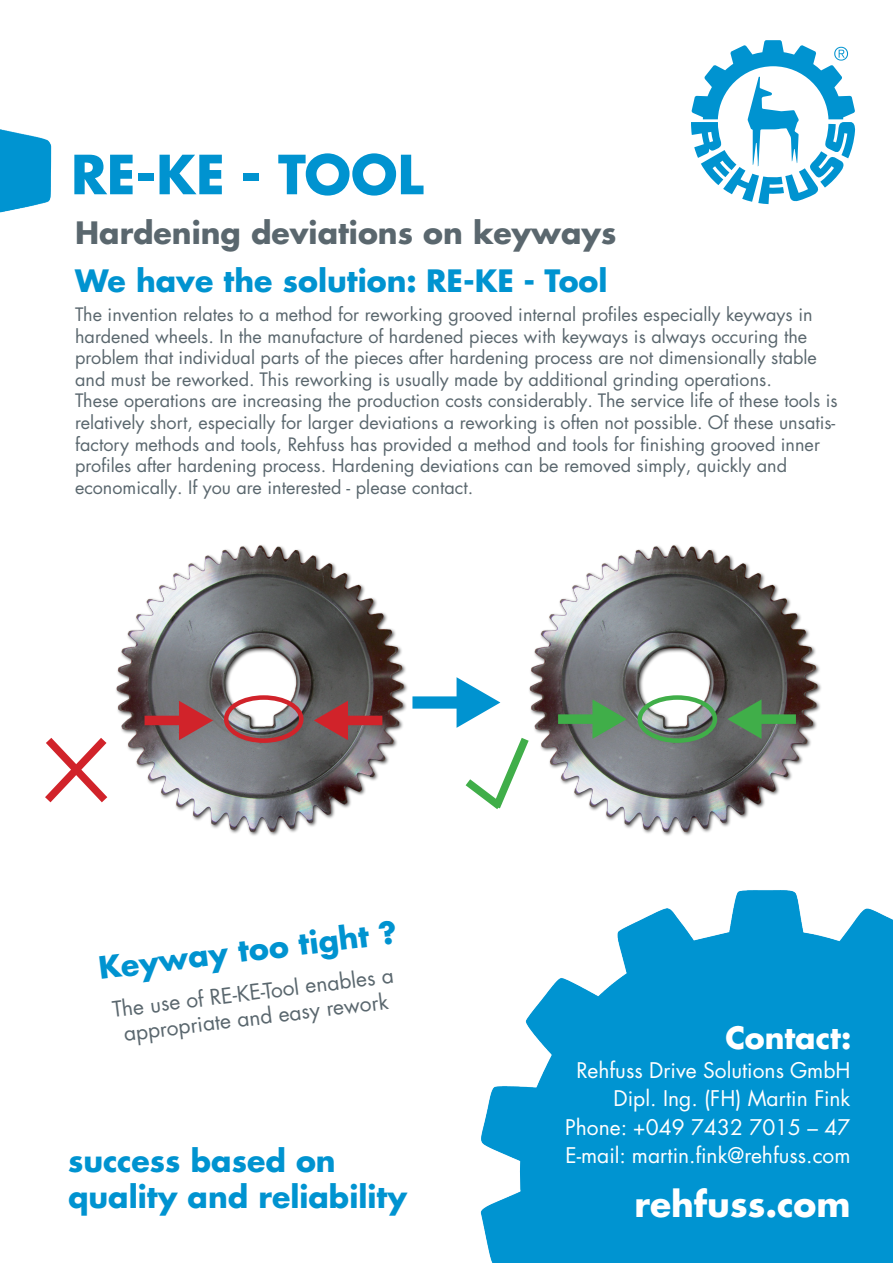
<style>
.page{position:relative;width:893px;height:1263px;background:#fff}
.page>*{position:absolute;margin:0;border:0;box-sizing:border-box;transform-origin:0 0}
.t1{font:700 52.5px "Futura LT Pro";color:#0093d0}
.t2{font:700 34.5px "Futura LT Pro";color:#fff}
.t3{font:700 30px/36px "Futura LT Pro";color:#0093d0}
.t4{font:700 30px "Futura LT Pro";color:#5a676e}
.t5{font:700 30px "Futura LT Pro";color:#fff}
.t6{font:21px/28.5px "Futura LT Pro";color:#fff;text-align:right}
.t7{font:21px/25.2px "Futura LT Pro";color:#5a676e;text-align:center}
.t8{font:18px/21.6px "Futura LT Pro";color:#5a676e}
</style>
<div class="page">
<img style="left:480px;top:890px;width:413px;height:373px">
<img style="left:0;top:129px;width:52px;height:84px">
<svg style="left:691px;top:40px;width:164px;height:164px"></svg>
<img style="left:116px;top:545px;width:292px;height:291px">
<div style="left:224px;top:695px;width:80px;height:48px;border:4px solid #d1232a;border-radius:50%"></div>
<svg style="left:145px;top:701px;width:68px;height:39px"></svg>
<svg style="left:314px;top:701px;width:68px;height:39px"></svg>
<img style="left:530px;top:545px;width:291px;height:291px">
<div style="left:637px;top:695px;width:80px;height:48px;border:4px solid #40ae49;border-radius:50%"></div>
<svg style="left:558px;top:699px;width:69px;height:40px"></svg>
<svg style="left:727px;top:699px;width:69px;height:40px"></svg>
<svg style="left:45px;top:738px;width:63px;height:65px"></svg>
<svg style="left:412px;top:677px;width:123px;height:140px"></svg>
<h1 class="t1" style="left:71px;top:134px;width:354px">RE-KE - TOOL</h1>
<h3 class="t4" style="left:75px;top:210px;width:543px">Hardening deviations on keyways</h3>
<h3 class="t3" style="left:75px;top:262px;width:534px">We have the solution: RE-KE - Tool</h3>
<p class="t8" style="left:75px;top:303px;width:764px">The invention relates to a method for reworking grooved internal profiles especially keyways in hardened wheels. In the manufacture of hardened pieces with keyways is always occuring the problem that individual parts of the pieces after hardening process are not dimensionally stable and must be reworked. This reworking is usually made by additional grinding operations.<br>These operations are increasing the production costs considerably. The service life of these tools is relatively short, especially for larger deviations a reworking is often not possible. Of these unsatis&shy;factory methods and tools, Rehfuss has provided a method and tools for finishing grooved inner profiles after hardening process. Hardening deviations can be removed simply, quickly and economically. If you are interested - please contact.</p>
<h3 class="t3" style="left:97px;top:949px;width:302px;rotate:-7deg">Keyway too tight ?</h3>
<p class="t7" style="left:111px;top:997px;width:285px;rotate:-7deg">The use of RE-KE-Tool enables a appropriate and easy rework</p>
<h3 class="t3" style="left:68px;top:1141px;width:341px">success based on quality and reliability</h3>
<h3 class="t5" style="left:725px;top:1015px;width:127px">Contact:</h3>
<p class="t6" style="left:565px;top:1056px;width:287px">Rehfuss Drive Solutions GmbH<br>Dipl. Ing. (FH) Martin Fink<br>Phone: +049 7432 7015 – 47<br>E-mail: martin.fink@rehfuss.com</p>
<h2 class="t2" style="left:635px;top:1178px;width:217px">rehfuss.com</h2>
</div>
